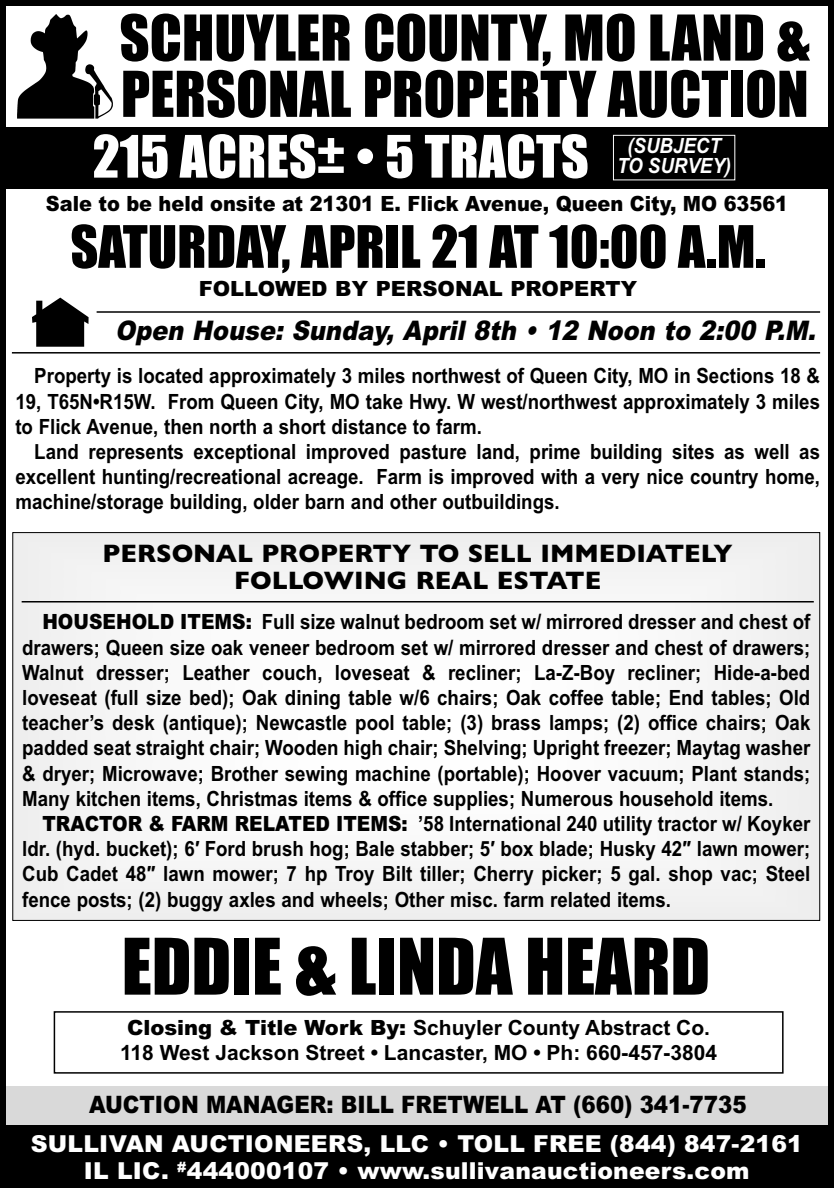
<style>
.page{position:relative;width:834px;height:1188px;background:#fff}
.page>*{position:absolute;margin:0;border:0;box-sizing:border-box;transform-origin:0 0}
.t1{font:72px "Impact";color:#000}
.t2{font:58.2px/56.4px "Impact";color:#000}
.t3{font:54px "Impact";color:#000}
.t4{font:54px "Impact";color:#fff}
.t5{font:italic 900 27px "Arial";color:#000;scale:.89 1}
.t6{font:700 25.5px/27.6px "Gill Sans";color:#000;text-align:center}
.t7{font:900 24px "Arial";color:#000;scale:.89 1}
.t8{font:900 23.4px/26.4px "Arial";letter-spacing:.01em;color:#fff;text-align:center}
.t9{font:700 21px/25.2px "Arial";color:#000;text-align:justify;scale:.89 1}
.t10{font:700 21px/25.2px "Arial";color:#000;text-align:center}
.t11{font:900 21px "Arial";color:#000;scale:.92 1}
.t12{font:900 21px "Arial";color:#000}
.t13{font:italic 700 21px/19.2px "Arial";color:#fff;text-align:center;scale:.89 1}
.s1{font-weight:900}
</style>
<div class="page">
<div style="left:0;top:127px;width:834px;height:61px;background:#000"></div>
<div style="left:1px;top:1086px;width:833px;height:49px;background:#d9d9d9"></div>
<img style="left:17px;top:14px;width:96px;height:105px">
<div style="left:0;top:1126px;width:833px;height:62px;background:#000"></div>
<div style="left:54px;top:1011px;width:729px;height:63px;border:2px solid #000"></div>
<svg style="left:32px;top:298px;width:57px;height:49px"></svg>
<hr style="left:12px;top:352px;width:808px;height:2px;background:#000">
<hr style="left:97px;top:311px;width:723px;height:2px;background:#000">
<div style="left:613px;top:135px;width:122px;height:45px;border:1px solid #fff"></div>
<div style="left:13px;top:533px;width:806px;height:387px;background:#f6f6f6"></div>
<hr style="left:22px;top:601px;width:791px;height:2px;background:#000">
<div style="left:0;top:0;width:834px;height:1188px;border:6px solid #000"></div>
<h2 class="t2" style="left:119px;top:12px;width:692px">SCHUYLER COUNTY, MO LAND &amp;<br>PERSONAL PROPERTY AUCTION</h2>
<h3 class="t4" style="left:93px;top:127px;width:497px">215 ACRES± • 5 TRACTS</h3>
<p class="t13" style="left:617px;top:137px;width:129px">(SUBJECT<br>TO SURVEY)</p>
<p class="t11" style="left:46px;top:191px;width:808px">Sale to be held onsite at 21301 E. Flick Avenue, Queen City, MO 63561</p>
<h3 class="t3" style="left:70px;top:218px;width:696px">SATURDAY, APRIL 21 AT 10:00 A.M.</h3>
<p class="t12" style="left:199px;top:276px;width:440px">FOLLOWED BY PERSONAL PROPERTY</p>
<p class="t5" style="left:115px;top:315px;width:796px">Open House: Sunday, April 8th • 12 Noon to 2:00 P.M.</p>
<p class="t9" style="left:15px;top:364px;width:905px;text-indent:19px">Property is located approximately 3 miles northwest of Queen City, MO in Sections 18 &amp; 19, T65N•R15W. From Queen City, MO take Hwy. W west/northwest approximately 3 miles to Flick Avenue, then north a short distance to farm.</p>
<p class="t9" style="left:15px;top:439px;width:905px;text-indent:19px">Land represents exceptional improved pasture land, prime building sites as well as excellent hunting/recreational acreage. Farm is improved with a very nice country home, machine/storage building, older barn and other outbuildings.</p>
<p class="t6" style="left:103px;top:539px;width:631px">PERSONAL PROPERTY TO SELL IMMEDIATELY<br>FOLLOWING REAL ESTATE</p>
<p class="t9" style="left:22px;top:610px;width:887px;text-indent:20px"><span class="s1">HOUSEHOLD ITEMS:</span> Full size walnut bedroom set w/ mirrored dresser and chest of drawers; Queen size oak veneer bedroom set w/ mirrored dresser and chest of drawers; Walnut dresser; Leather couch, loveseat &amp; recliner; La-Z-Boy recliner; Hide-a-bed loveseat (full size bed); Oak dining table w/6 chairs; Oak coffee table; End tables; Old teacher’s desk (antique); Newcastle pool table; (3) brass lamps; (2) office chairs; Oak padded seat straight chair; Wooden high chair; Shelving; Upright freezer; Maytag washer &amp; dryer; Microwave; Brother sewing machine (portable); Hoover vacuum; Plant stands; Many kitchen items, Christmas items &amp; office supplies; Numerous household items.</p>
<p class="t9" style="left:22px;top:811px;width:887px;text-indent:20px"><span class="s1">TRACTOR &amp; FARM RELATED ITEMS:</span> ’58 International 240 utility tractor w/ Koyker ldr. (hyd. bucket); 6′ Ford brush hog; Bale stabber; 5′ box blade; Husky 42″ lawn mower; Cub Cadet 48″ lawn mower; 7 hp Troy Bilt tiller; Cherry picker; 5 gal. shop vac; Steel fence posts; (2) buggy axles and wheels; Other misc. farm related items.</p>
<h1 class="t1" style="left:122px;top:928px;width:590px">EDDIE &amp; LINDA HEARD</h1>
<p class="t10" style="left:120px;top:1015px;width:598px"><span class="s1">Closing &amp; Title Work By:</span> Schuyler County Abstract Co.<br>118 West Jackson Street • Lancaster, MO • Ph: 660-457-3804</p>
<p class="t7" style="left:89px;top:1091px;width:740px">AUCTION MANAGER: BILL FRETWELL AT (660) 341-7735</p>
<p class="t8" style="left:31px;top:1131px;width:773px">SULLIVAN AUCTIONEERS, LLC • TOLL FREE (844) 847-2161<br>IL LIC. <sup>#</sup>444000107 • www.sullivanauctioneers.com</p>
</div>
